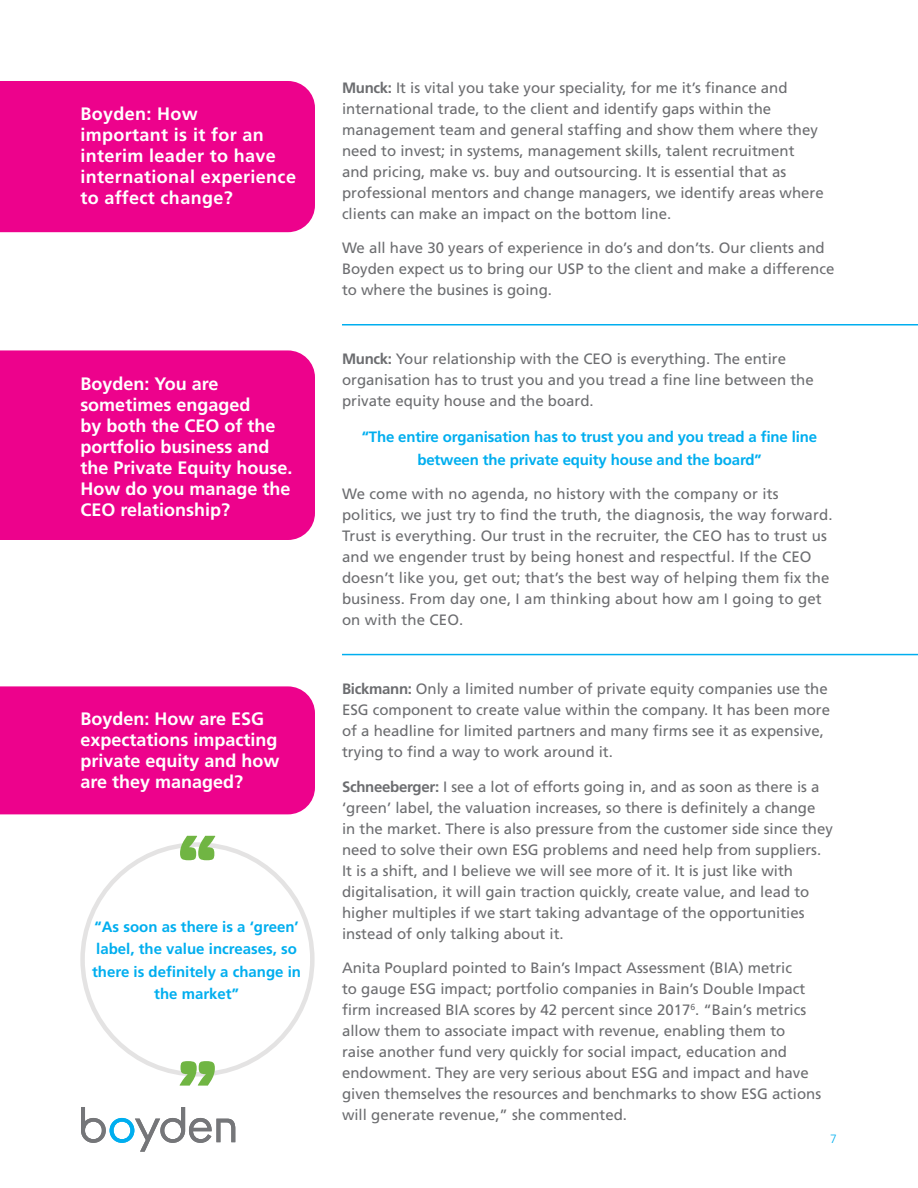
<style>
.page{position:relative;width:918px;height:1188px;background:#fff}
.page>*{position:absolute;margin:0;border:0;box-sizing:border-box;transform-origin:0 0}
.t1{font:800 60px "Allotrope";color:#70b543}
.Body_Copy{font:700 18px/21px "Frutiger";color:#fff}
.Body_Copy-2{font:700 18px/21px "Frutiger";letter-spacing:.02em;color:#fff}
.Body_Copy-3{font:15px/21px "Frutiger";color:#6c6d70}
.Body_Copy-4{font:700 15px/22.5px "Frutiger";letter-spacing:-.01em;color:#00aeef;text-align:center}
.t2{font:300 12px "Frutiger";color:#00aeef}
.s1{font-weight:700}
</style>
<div class="page">
<svg style="left:81px;top:1107px;width:154px;height:45px"></svg>
<div style="left:0;top:81px;width:315px;height:151px;background:#ed028c"></div>
<div style="left:0;top:350px;width:315px;height:190px;background:#ed028c"></div>
<div style="left:0;top:686px;width:315px;height:128px;background:#ed028c"></div>
<hr style="left:342px;top:324px;width:576px;height:2px;background:#00aeef">
<hr style="left:342px;top:654px;width:576px;height:1px;background:#00aeef">
<p class="Body_Copy-2" style="left:80px;top:103px;width:217px">Boyden: How<br>important is it for an interim leader to have international experience to affect change?</p>
<p class="Body_Copy" style="left:80px;top:373px;width:214px">Boyden: You are sometimes engaged<br>by both the CEO of the portfolio business and the Private Equity house.<br>How do you manage the<br>CEO relationship?</p>
<p class="Body_Copy" style="left:80px;top:709px;width:201px">Boyden: How are ESG expectations impacting private equity and how are they managed?</p>
<p class="t1" style="left:178px;top:814px;width:40px">“</p>
<p class="Body_Copy-4" style="left:92px;top:915px;width:210px">“As soon as there is a ‘green’ label, the value increases, so there is definitely a change in the market”</p>
<p class="t1" style="left:217px;top:1107px;width:40px;rotate:-180deg">“</p>
<p class="Body_Copy-3" style="left:342px;top:77px;width:483px"><span class="s1">Munck:</span> It is vital you take your speciality, for me it’s finance and international trade, to the client and identify gaps within the management team and general staffing and show them where they need to invest; in systems, management skills, talent recruitment and pricing, make vs. buy and outsourcing. It is essential that as professional mentors and change managers, we identify areas where clients can make an impact on the bottom line.</p>
<p class="Body_Copy-3" style="left:342px;top:237px;width:494px">We all have 30 years of experience in do’s and don’ts. Our clients and<br>Boyden expect us to bring our USP to the client and make a difference to where the busines is going.</p>
<p class="Body_Copy-3" style="left:342px;top:348px;width:473px"><span class="s1">Munck:</span> Your relationship with the CEO is everything. The entire organisation has to trust you and you tread a fine line between the private equity house and the board.</p>
<p class="Body_Copy-4" style="left:362px;top:426px;width:457px">“The entire organisation has to trust you and you tread a fine line between the private equity house and the board”</p>
<p class="Body_Copy-3" style="left:342px;top:483px;width:492px">We come with no agenda, no history with the company or its politics, we just try to find the truth, the diagnosis, the way forward.<br>Trust is everything. Our trust in the recruiter, the CEO has to trust us and we engender trust by being honest and respectful. If the CEO doesn’t like you, get out; that’s the best way of helping them fix the business. From day one, I am thinking about how am I going to get on with the CEO.</p>
<p class="Body_Copy-3" style="left:342px;top:678px;width:490px"><span class="s1">Bickmann:</span> Only a limited number of private equity companies use the ESG component to create value within the company. It has been more of a headline for limited partners and many firms see it as expensive, trying to find a way to work around it.</p>
<p class="Body_Copy-3" style="left:342px;top:776px;width:492px"><span class="s1">Schneeberger:</span> I see a lot of efforts going in, and as soon as there is a ‘green’ label, the valuation increases, so there is definitely a change<br>in the market. There is also pressure from the customer side since they need to solve their own ESG problems and need help from suppliers.<br>It is a shift, and I believe we will see more of it. It is just like with digitalisation, it will gain traction quickly, create value, and lead to higher multiples if we start taking advantage of the opportunities instead of only talking about it.</p>
<p class="Body_Copy-3" style="left:342px;top:957px;width:481px">Anita Pouplard pointed to Bain’s Impact Assessment (BIA) metric<br>to gauge ESG impact; portfolio companies in Bain’s Double Impact firm increased BIA scores by 42 percent since 2017<sup>6</sup>. “Bain’s metrics allow them to associate impact with revenue, enabling them to raise another fund very quickly for social impact, education and endowment. They are very serious about ESG and impact and have given themselves the resources and benchmarks to show ESG actions will generate revenue,” she commented.</p>
<p class="t2" style="left:830px;top:1132px;width:8px">7</p>
</div>
